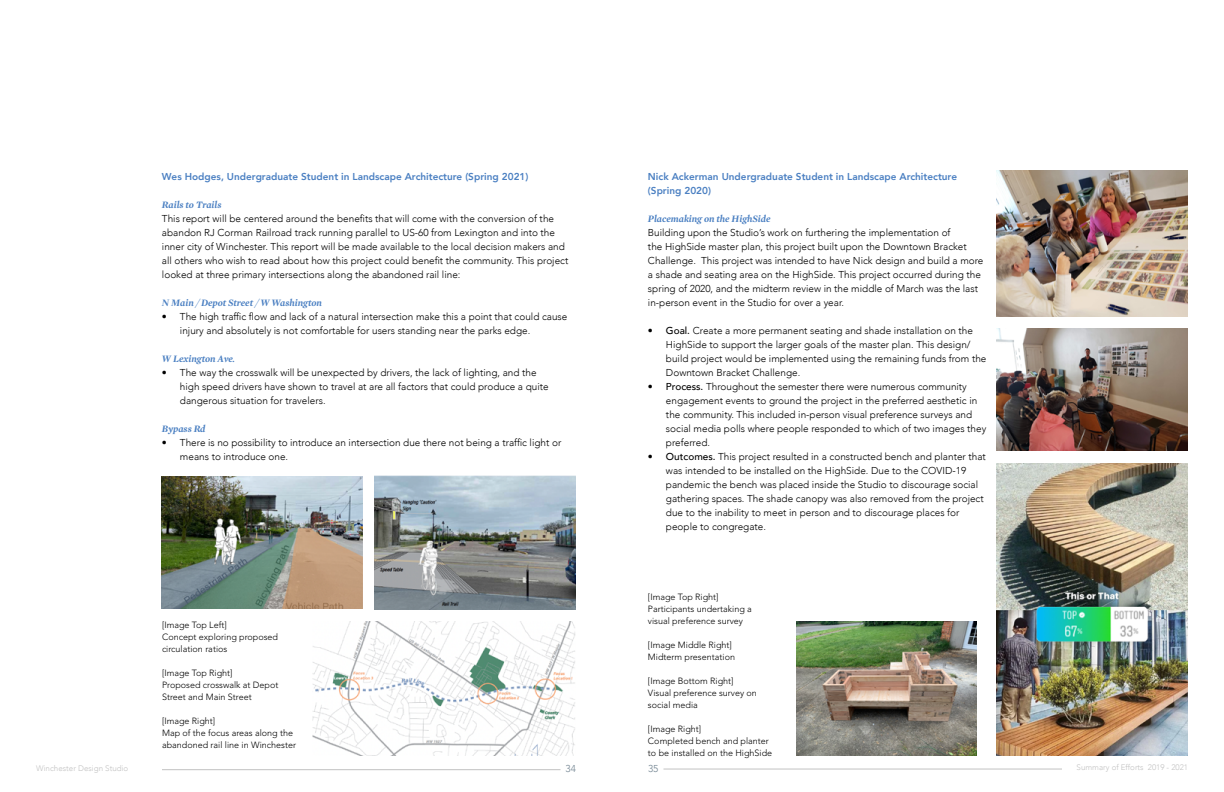
<style>
.page{position:relative;width:1224px;height:792px;background:#fff}
.page>*{position:absolute;margin:0;border:0;box-sizing:border-box;transform-origin:0 0}
.t1{font:300 10px/14px "Avenir";color:#000}
.t2{font:800 10px/14px "Avenir";color:#4b80c2}
.t3{font:italic 700 10px "Mercury Display";color:#4b80c2}
.t4{font:300 10px "Avenir";color:#738592}
.t5{font:300 9px/12px "Avenir LT Std";color:#000}
.t6{font:300 8px "Avenir";color:#c2c2c2}
.s1{font-weight:500}
</style>
<div class="page">
<hr style="left:663px;top:769px;width:399px;height:1px;background:#c2c2c2">
<hr style="left:162px;top:769px;width:399px;height:1px;background:#c2c2c2">
<img style="left:375px;top:475px;width:201px;height:135px">
<img style="left:162px;top:477px;width:201px;height:131px">
<img style="left:996px;top:170px;width:192px;height:147px">
<img style="left:797px;top:622px;width:179px;height:134px">
<img style="left:996px;top:329px;width:192px;height:121px">
<img style="left:996px;top:463px;width:192px;height:293px">
<img style="left:312px;top:622px;width:264px;height:134px">
<p class="t2" style="left:162px;top:170px;width:368px">Wes Hodges, Undergraduate Student in Landscape Architecture (Spring 2021)</p>
<p class="t3" style="left:162px;top:198px;width:61px">Rails to Trails</p>
<p class="t1" style="left:162px;top:212px;width:408px">This report will be centered around the benefits that will come with the conversion of the abandon RJ Corman Railroad track running parallel to US-60 from Lexington and into the inner city of Winchester. This report will be made available to the local decision makers and all others who wish to read about how this project could benefit the community. This project looked at three primary intersections along the abandoned rail line:</p>
<p class="t3" style="left:162px;top:296px;width:162px">N Main / Depot Street / W Washington</p>
<p class="t1" style="left:180px;top:310px;width:389px;text-indent:-18px">• The high traffic flow and lack of a natural intersection make this a point that could cause injury and absolutely is not comfortable for users standing near the parks edge.</p>
<p class="t3" style="left:162px;top:352px;width:74px">W Lexington Ave.</p>
<p class="t1" style="left:180px;top:366px;width:370px;text-indent:-18px">• The way the crosswalk will be unexpected by drivers, the lack of lighting, and the high speed drivers have shown to travel at are all factors that could produce a quite dangerous situation for travelers.</p>
<p class="t3" style="left:162px;top:422px;width:45px">Bypass Rd</p>
<p class="t1" style="left:180px;top:436px;width:383px;text-indent:-18px">• There is no possibility to introduce an intersection due there not being a traffic light or means to introduce one.</p>
<p class="t5" style="left:162px;top:619px;width:118px">[Image Top Left]<br>Concept exploring proposed circulation ratios</p>
<p class="t5" style="left:162px;top:667px;width:118px">[Image Top Right]<br>Proposed crosswalk at Depot<br>Street and Main Street</p>
<p class="t5" style="left:162px;top:715px;width:136px">[Image Right]<br>Map of the focus areas along the abandoned rail line in Winchester</p>
<p class="t2" style="left:648px;top:170px;width:311px">Nick Ackerman Undergraduate Student in Landscape Architecture (Spring 2020)</p>
<p class="t3" style="left:648px;top:212px;width:124px">Placemaking on the HighSide</p>
<p class="t1" style="left:648px;top:226px;width:337px">Building upon the Studio’s work on furthering the implementation of<br>the HighSide master plan, this project built upon the Downtown Bracket Challenge. This project was intended to have Nick design and build a more a shade and seating area on the HighSide. This project occurred during the spring of 2020, and the midterm review in the middle of March was the last in-person event in the Studio for over a year.</p>
<p class="t1" style="left:666px;top:324px;width:322px;text-indent:-18px"><span class="s1">• Goal.</span> Create a more permanent seating and shade installation on the HighSide to support the larger goals of the master plan. This design/ build project would be implemented using the remaining funds from the Downtown Bracket Challenge.</p>
<p class="t1" style="left:666px;top:380px;width:322px;text-indent:-18px"><span class="s1">• Process.</span> Throughout the semester there were numerous community engagement events to ground the project in the preferred aesthetic in the community. This included in-person visual preference surveys and social media polls where people responded to which of two images they preferred.</p>
<p class="t1" style="left:666px;top:450px;width:321px;text-indent:-18px"><span class="s1">• Outcomes.</span> This project resulted in a constructed bench and planter that was intended to be installed on the HighSide. Due to the COVID-19 pandemic the bench was placed inside the Studio to discourage social gathering spaces. The shade canopy was also removed from the project due to the inability to meet in person and to discourage places for people to congregate.</p>
<p class="t5" style="left:648px;top:591px;width:106px">[Image Top Right]<br>Participants undertaking a visual preference survey</p>
<p class="t5" style="left:648px;top:639px;width:89px">[Image Middle Right]<br>Midterm presentation</p>
<p class="t5" style="left:648px;top:675px;width:110px">[Image Bottom Right]<br>Visual preference survey on social media</p>
<p class="t5" style="left:648px;top:723px;width:126px">[Image Right]<br>Completed bench and planter to be installed on the HighSide</p>
<p class="t6" style="left:36px;top:763px;width:94px">Winchester Design Studio</p>
<p class="t4" style="left:566px;top:763px;width:12px">34</p>
<p class="t4" style="left:648px;top:763px;width:12px">35</p>
<p class="t6" style="left:1077px;top:762px;width:113px">Summary of Efforts 2019 - 2021</p>
</div>
